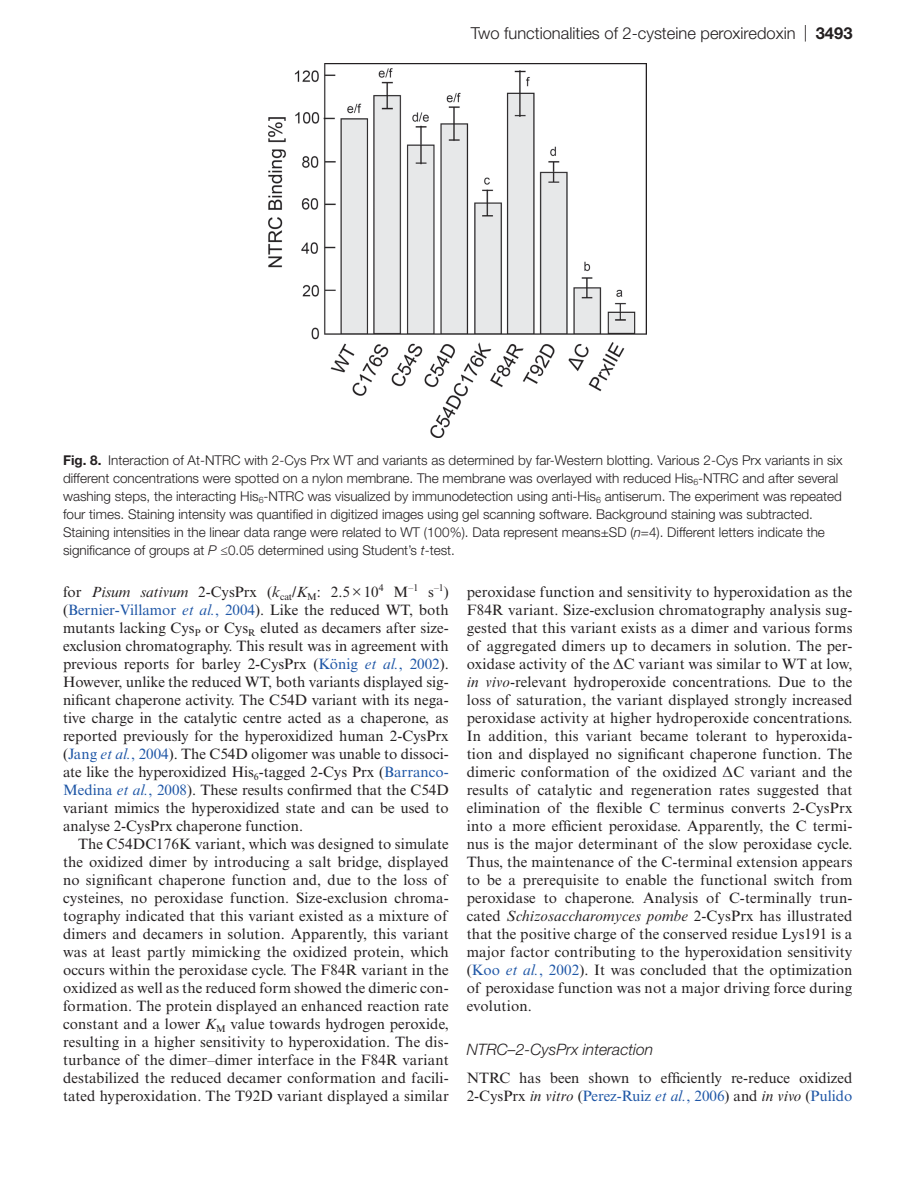
<style>
.page{position:relative;width:919px;height:1187px;background:#fff}
.page>*{position:absolute;margin:0;border:0;box-sizing:border-box;transform-origin:0 0}
.t1{font:300 16.5px "Helvetica Neue LT Std";color:#231f20}
.t2{font:italic 300 15.75px "Helvetica Neue LT Std";color:#231f20}
.t3{font:15px/18px "Times New Roman MT Std";color:#231f20;text-align:justify}
.t4{font:300 13.5px/18px "Helvetica Neue LT Std";color:#231f20}
.s1{font-weight:700}
.s2{font-style:italic}
.s3{color:#1e56a6}
.s4{font-style:italic;color:#1e56a6}
.s5{font-family:"Gandhari Unicode"}
</style>
<div class="page">
<img style="left:268px;top:63px;width:378px;height:374px">
<p class="t1" style="left:471px;top:23px;width:383px">Two functionalities of 2-cysteine peroxiredoxin | <span class="s1">3493</span></p>
<p class="t4" style="left:63px;top:450px;width:781px"><span class="s1">Fig. 8.</span> Interaction of At-NTRC with 2-Cys Prx WT and variants as determined by far-Western blotting. Various 2-Cys Prx variants in six different concentrations were spotted on a nylon membrane. The membrane was overlayed with reduced His<sub>6</sub>-NTRC and after several washing steps, the interacting His<sub>6</sub>-NTRC was visualized by immunodetection using anti-His<sub>6</sub> antiserum. The experiment was repeated four times. Staining intensity was quantified in digitized images using gel scanning software. Background staining was subtracted.<br>Staining intensities in the linear data range were related to WT (100%). Data represent means±SD (<span class="s2">n</span>=4). Different letters indicate the significance of groups at <span class="s2">P</span> ≤0.05 determined using Student’s <span class="s2">t</span>-test.</p>
<p class="t3" style="left:63px;top:583px;width:387px">for <span class="s2">Pisum sativum</span> 2-CysPrx (<span class="s2">k</span><sub>cat</sub>/<span class="s2">K</span><sub>M</sub>: 2.5×10<sup>4</sup> M<sup>–1</sup> s<sup>–1</sup>) (<span class="s3">Bernier-Villamor</span> <span class="s4">et al.</span><span class="s3">, 2004</span>). Like the reduced WT, both mutants lacking Cys<sub>P</sub> or Cys<sub>R</sub> eluted as decamers after size&shy;exclusion chromatography. This result was in agreement with previous reports for barley 2-CysPrx (<span class="s3">König</span> <span class="s4">et al.</span><span class="s3">, 2002</span>).<br>However, unlike the reduced WT, both variants displayed sig&shy;nificant chaperone activity. The C54D variant with its nega&shy;tive charge in the catalytic centre acted as a chaperone, as reported previously for the hyperoxidized human 2-CysPrx (<span class="s3">Jang</span> <span class="s4">et al.</span><span class="s3">, 2004</span>). The C54D oligomer was unable to dissoci&shy;ate like the hyperoxidized His<sub>6</sub>-tagged 2-Cys Prx (<span class="s3">Barranco-Medina</span> <span class="s4">et al.</span><span class="s3">, 2008</span>). These results confirmed that the C54D variant mimics the hyperoxidized state and can be used to analyse 2-CysPrx chaperone function.</p>
<p class="t3" style="left:63px;top:835px;width:387px;text-indent:15px">The C54DC176K variant, which was designed to simulate the oxidized dimer by introducing a salt bridge, displayed no significant chaperone function and, due to the loss of cysteines, no peroxidase function. Size-exclusion chroma&shy;tography indicated that this variant existed as a mixture of dimers and decamers in solution. Apparently, this variant was at least partly mimicking the oxidized protein, which occurs within the peroxidase cycle. The F84R variant in the oxidized as well as the reduced form showed the dimeric con&shy;formation. The protein displayed an enhanced reaction rate constant and a lower <span class="s2">K</span><sub>M</sub> value towards hydrogen peroxide, resulting in a higher sensitivity to hyperoxidation. The dis&shy;turbance of the dimer–dimer interface in the F84R variant destabilized the reduced decamer conformation and facili&shy;tated hyperoxidation. The T92D variant displayed a similar</p>
<p class="t3" style="left:466px;top:583px;width:387px">peroxidase function and sensitivity to hyperoxidation as the F84R variant. Size-exclusion chromatography analysis sug&shy;gested that this variant exists as a dimer and various forms of aggregated dimers up to decamers in solution. The per&shy;oxidase activity of the <span class="s5">Δ</span>C variant was similar to WT at low, <span class="s2">in vivo</span>-relevant hydroperoxide concentrations. Due to the loss of saturation, the variant displayed strongly increased peroxidase activity at higher hydroperoxide concentrations.<br>In addition, this variant became tolerant to hyperoxida&shy;tion and displayed no significant chaperone function. The dimeric conformation of the oxidized <span class="s5">Δ</span>C variant and the results of catalytic and regeneration rates suggested that elimination of the flexible C terminus converts 2-CysPrx into a more efficient peroxidase. Apparently, the C termi&shy;nus is the major determinant of the slow peroxidase cycle.<br>Thus, the maintenance of the C-terminal extension appears to be a prerequisite to enable the functional switch from peroxidase to chaperone. Analysis of C-terminally trun&shy;cated <span class="s2">Schizosaccharomyces pombe</span> 2-CysPrx has illustrated that the positive charge of the conserved residue Lys191 is a major factor contributing to the hyperoxidation sensitivity (<span class="s3">Koo</span> <span class="s4">et al.</span><span class="s3">, 2002</span>). It was concluded that the optimization of peroxidase function was not a major driving force during evolution.</p>
<p class="t2" style="left:466px;top:1039px;width:188px">NTRC–2-CysPrx interaction</p>
<p class="t3" style="left:466px;top:1069px;width:387px">NTRC has been shown to efficiently re-reduce oxidized<br>2-CysPrx <span class="s2">in vitro</span> (<span class="s3">Perez-Ruiz</span> <span class="s4">et al.</span><span class="s3">, 2006</span>) and <span class="s2">in vivo</span> (<span class="s3">Pulido</span></p>
</div>
